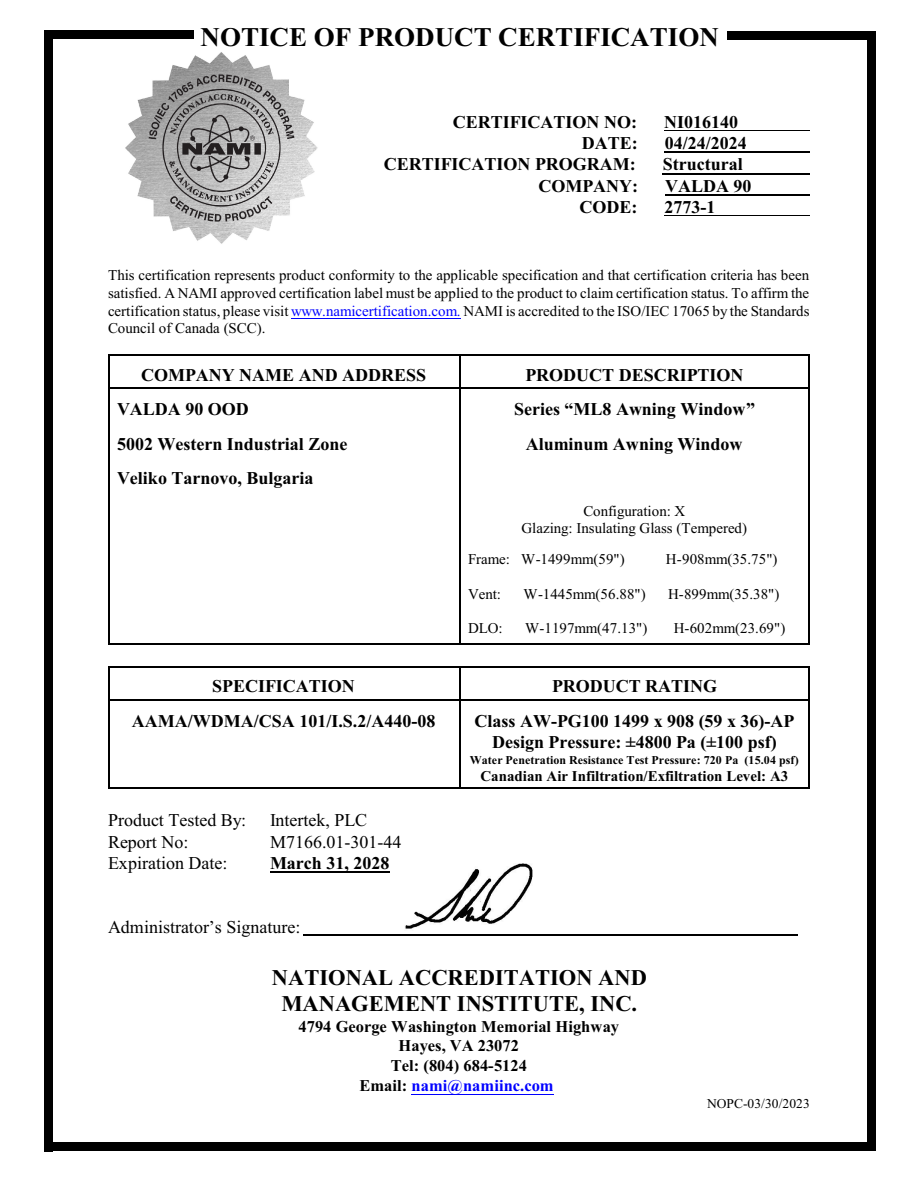
<style>
.page{position:relative;width:918px;height:1188px;background:#fff}
.page>*{position:absolute;margin:0;border:0;box-sizing:border-box;transform-origin:0 0}
.t1{font:700 27px "Times New Roman";color:#000}
.t2{font:700 22.5px/26.2px "Times New Roman";color:#000;text-align:center}
.t3{font:700 18px/21.3px "Times New Roman";color:#000;text-align:center}
.t4{font:18px "Times New Roman";color:#000}
.t5{font:700 16.5px/19.8px "Times New Roman";color:#000;text-align:center}
.t6{font:15px/17.7px "Times New Roman";color:#000;text-align:justify}
.t7{font:700 15px "Times New Roman";color:#000}
.t8{font:13.5px "Times New Roman";letter-spacing:.005em;color:#000}
.t9{font:700 12px "Times New Roman";color:#000}
.s1{color:#00f}
</style>
<div class="page">
<hr style="left:108px;top:355px;width:351px;height:1px;background:#000">
<hr style="left:108px;top:356px;width:1px;height:33px;background:#000">
<hr style="left:108px;top:388px;width:351px;height:1px;background:#000">
<hr style="left:809px;top:355px;width:1px;height:34px;background:#000">
<hr style="left:459px;top:355px;width:351px;height:1px;background:#000">
<hr style="left:459px;top:356px;width:1px;height:33px;background:#000">
<hr style="left:459px;top:388px;width:349px;height:1px;background:#000">
<hr style="left:108px;top:389px;width:1px;height:35px;background:#000">
<hr style="left:809px;top:389px;width:1px;height:35px;background:#000">
<hr style="left:459px;top:389px;width:1px;height:35px;background:#000">
<hr style="left:108px;top:424px;width:1px;height:34px;background:#000">
<hr style="left:809px;top:424px;width:1px;height:34px;background:#000">
<hr style="left:459px;top:424px;width:1px;height:34px;background:#000">
<hr style="left:108px;top:458px;width:1px;height:35px;background:#000">
<hr style="left:809px;top:458px;width:1px;height:35px;background:#000">
<hr style="left:459px;top:458px;width:1px;height:35px;background:#000">
<hr style="left:108px;top:493px;width:1px;height:48px;background:#000">
<hr style="left:809px;top:493px;width:1px;height:48px;background:#000">
<hr style="left:459px;top:493px;width:1px;height:48px;background:#000">
<hr style="left:108px;top:541px;width:1px;height:35px;background:#000">
<hr style="left:809px;top:541px;width:1px;height:35px;background:#000">
<hr style="left:459px;top:541px;width:1px;height:35px;background:#000">
<hr style="left:108px;top:576px;width:1px;height:34px;background:#000">
<hr style="left:809px;top:576px;width:1px;height:34px;background:#000">
<hr style="left:459px;top:576px;width:1px;height:34px;background:#000">
<hr style="left:108px;top:644px;width:351px;height:1px;background:#000">
<hr style="left:108px;top:611px;width:1px;height:33px;background:#000">
<hr style="left:809px;top:611px;width:1px;height:34px;background:#000">
<hr style="left:459px;top:644px;width:351px;height:1px;background:#000">
<hr style="left:459px;top:611px;width:1px;height:33px;background:#000">
<hr style="left:108px;top:666px;width:351px;height:2px;background:#000">
<hr style="left:108px;top:668px;width:1px;height:33px;background:#000">
<hr style="left:108px;top:699px;width:351px;height:2px;background:#000">
<hr style="left:809px;top:666px;width:1px;height:35px;background:#000">
<hr style="left:459px;top:666px;width:351px;height:2px;background:#000">
<hr style="left:459px;top:668px;width:1px;height:33px;background:#000">
<hr style="left:459px;top:699px;width:349px;height:2px;background:#000">
<hr style="left:108px;top:787px;width:351px;height:1px;background:#000">
<hr style="left:108px;top:701px;width:1px;height:86px;background:#000">
<hr style="left:809px;top:701px;width:1px;height:87px;background:#000">
<hr style="left:459px;top:787px;width:351px;height:1px;background:#000">
<hr style="left:459px;top:701px;width:1px;height:86px;background:#000">
<img style="left:125px;top:52px;width:193px;height:192px">
<hr style="left:664px;top:130px;width:146px;height:1px;background:#000">
<hr style="left:665px;top:152px;width:145px;height:1px;background:#000">
<hr style="left:663px;top:173px;width:147px;height:1px;background:#000">
<hr style="left:665px;top:194px;width:145px;height:1px;background:#000">
<hr style="left:665px;top:215px;width:145px;height:1px;background:#000">
<hr style="left:291px;top:318px;width:170px;height:1px;background:#00f">
<hr style="left:270px;top:872px;width:119px;height:1px;background:#000">
<hr style="left:412px;top:1094px;width:142px;height:1px;background:#00f">
<div style="left:867px;top:32px;width:8px;height:1119px;background:#000"></div>
<div style="left:728px;top:32px;width:147px;height:8px;background:#000"></div>
<div style="left:44px;top:31px;width:9px;height:1120px;background:#000"></div>
<div style="left:44px;top:30px;width:150px;height:9px;background:#000"></div>
<hr style="left:303px;top:934px;width:495px;height:2px;background:#000">
<div style="left:44px;top:1142px;width:831px;height:9px;background:#000"></div>
<img style="left:405px;top:863px;width:128px;height:66px">
<h1 class="t1" style="left:201px;top:28px;width:520px">NOTICE OF PRODUCT CERTIFICATION</h1>
<p class="t3" style="left:453px;top:113px;width:186px">CERTIFICATION NO:</p>
<p class="t3" style="left:664px;top:113px;width:75px">NI016140</p>
<p class="t3" style="left:582px;top:134px;width:57px">DATE:</p>
<p class="t3" style="left:665px;top:134px;width:84px">04/24/2024</p>
<p class="t3" style="left:384px;top:155px;width:254px">CERTIFICATION PROGRAM:</p>
<p class="t3" style="left:663px;top:155px;width:81px">Structural</p>
<p class="t3" style="left:539px;top:177px;width:101px">COMPANY:</p>
<p class="t3" style="left:665px;top:177px;width:88px">VALDA 90</p>
<p class="t3" style="left:580px;top:198px;width:59px">CODE:</p>
<p class="t3" style="left:665px;top:198px;width:52px">2773-1</p>
<p class="t6" style="left:108px;top:268px;width:703px">This certification represents product conformity to the applicable specification and that certification criteria has been satisfied. A NAMI approved certification label must be applied to the product to claim certification status. To affirm the certification status, please visit <span class="s1">www.namicertification.com.</span> NAMI is accredited to the ISO/IEC 17065 by the Standards Council of Canada (SCC).</p>
<p class="t3" style="left:141px;top:366px;width:287px">COMPANY NAME AND ADDRESS</p>
<p class="t3" style="left:525px;top:366px;width:220px">PRODUCT DESCRIPTION</p>
<p class="t3" style="left:117px;top:400px;width:133px">VALDA 90 OOD</p>
<p class="t3" style="left:514px;top:400px;width:242px">Series “ML8 Awning Window”</p>
<p class="t3" style="left:117px;top:435px;width:232px">5002 Western Industrial Zone</p>
<p class="t3" style="left:526px;top:435px;width:218px">Aluminum Awning Window</p>
<p class="t3" style="left:117px;top:470px;width:198px">Veliko Tarnovo, Bulgaria</p>
<p class="t6" style="left:521px;top:503px;width:227px;text-align:center">Configuration: X<br>Glazing: Insulating Glass (Tempered)</p>
<p class="t6" style="left:468px;top:552px;width:158px">Frame: W-1499mm(59")</p>
<p class="t6" style="left:666px;top:552px;width:113px">H-908mm(35.75")</p>
<p class="t6" style="left:468px;top:586px;width:35px">Vent:</p>
<p class="t6" style="left:524px;top:586px;width:124px">W-1445mm(56.88")</p>
<p class="t6" style="left:668px;top:586px;width:113px">H-899mm(35.38")</p>
<p class="t6" style="left:468px;top:621px;width:36px">DLO:</p>
<p class="t6" style="left:525px;top:621px;width:124px">W-1197mm(47.13")</p>
<p class="t6" style="left:674px;top:621px;width:113px">H-602mm(23.69")</p>
<p class="t3" style="left:212px;top:678px;width:144px">SPECIFICATION</p>
<p class="t3" style="left:552px;top:678px;width:167px">PRODUCT RATING</p>
<p class="t3" style="left:132px;top:712px;width:305px">AAMA/WDMA/CSA 101/I.S.2/A440-08</p>
<p class="t3" style="left:475px;top:712px;width:321px">Class AW-PG100 1499 x 908 (59 x 36)-AP<br>Design Pressure: ±4800 Pa (±100 psf)</p>
<p class="t9" style="left:470px;top:756px;width:330px">Water Penetration Resistance Test Pressure: 720 Pa (15.04 psf)</p>
<p class="t7" style="left:480px;top:771px;width:309px">Canadian Air Infiltration/Exfiltration Level: A3</p>
<p class="t4" style="left:108px;top:814px;width:140px">Product Tested By:</p>
<p class="t4" style="left:270px;top:814px;width:99px">Intertek, PLC</p>
<p class="t4" style="left:108px;top:835px;width:82px">Report No:</p>
<p class="t4" style="left:270px;top:835px;width:133px">M7166.01-301-44</p>
<p class="t4" style="left:108px;top:857px;width:121px">Expiration Date:</p>
<p class="t3" style="left:270px;top:854px;width:121px">March 31, 2028</p>
<p class="t4" style="left:108px;top:920px;width:194px">Administrator’s Signature:</p>
<h2 class="t2" style="left:272px;top:967px;width:376px">NATIONAL ACCREDITATION AND<br>MANAGEMENT INSTITUTE, INC.</h2>
<p class="t5" style="left:299px;top:1018px;width:322px">4794 George Washington Memorial Highway<br>Hayes, VA 23072<br>Tel: (804) 684-5124<br>Email: <span class="s1">nami@namiinc.com</span></p>
<p class="t8" style="left:707px;top:1099px;width:104px">NOPC-03/30/2023</p>
</div>
